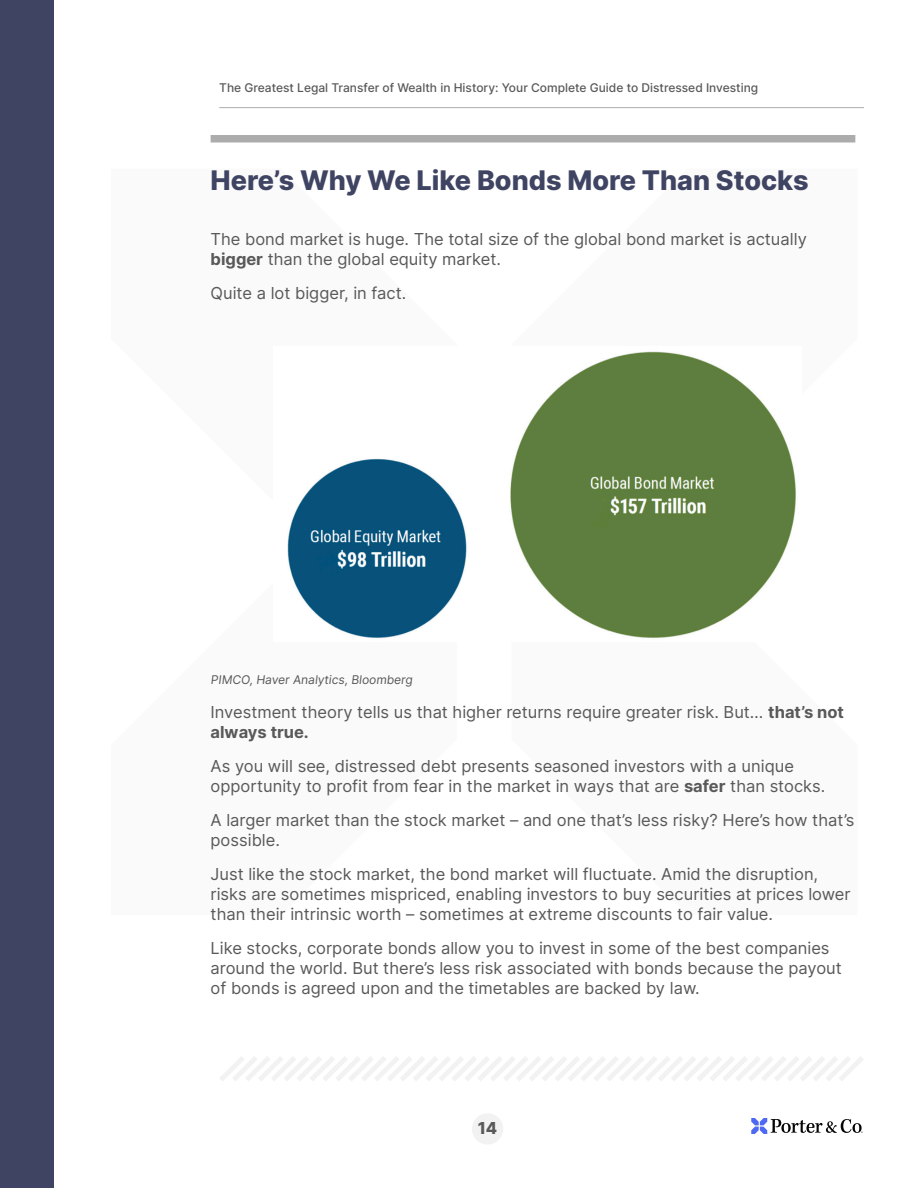
<style>
.page{position:relative;width:918px;height:1188px;background:#fff}
.page>*{position:absolute;margin:0;border:0;box-sizing:border-box;transform-origin:0 0}
.Porter_H1{font:800 27px "Inter";color:#3f4463}
.Porter_Body_Copy{font:16.5px/20.2px "Inter";color:#595959}
.t1{font:800 16.5px "Inter";color:#595959}
.t2{font:500 12px "Inter";color:#595959}
.Porter_Body_Copy-2{font:12px "Inter";color:#595959}
.s1{font-weight:700}
</style>
<div class="page">
<svg style="left:220px;top:1057px;width:643px;height:24px"></svg>
<div style="left:0;top:0;width:54px;height:1188px;background:#3f4463"></div>
<svg style="left:751px;top:1118px;width:111px;height:16px"></svg>
<hr style="left:219px;top:107px;width:645px;height:1px;background:#acacac">
<div style="left:472px;top:1113px;width:31px;height:32px;background:#f2f2f2;border-radius:50%"></div>
<div style="left:211px;top:135px;width:644px;height:8px;background:#acacac"></div>
<img style="left:287px;top:351px;width:509px;height:288px">
<p class="t2" style="left:219px;top:78px;width:541px">The Greatest Legal Transfer of Wealth in History: Your Complete Guide to Distressed Investing</p>
<p class="Porter_H1" style="left:211px;top:160px;width:600px">Here’s Why We Like Bonds More Than Stocks</p>
<p class="Porter_Body_Copy" style="left:211px;top:229px;width:598px">The bond market is huge. The total size of the global bond market is actually <span class="s1">bigger</span> than the global equity market.</p>
<p class="Porter_Body_Copy" style="left:211px;top:283px;width:197px">Quite a lot bigger, in fact.</p>
<p class="Porter_Body_Copy-2" style="left:211px;top:671px;width:206px">PIMCO, Haver Analytics, Bloomberg</p>
<p class="Porter_Body_Copy" style="left:211px;top:701px;width:635px">Investment theory tells us that higher returns require greater risk. But… <span class="s1">that’s not always true.</span></p>
<p class="Porter_Body_Copy" style="left:211px;top:755px;width:616px">As you will see, distressed debt presents seasoned investors with a unique opportunity to profit from fear in the market in ways that are <span class="s1">safer</span> than stocks.</p>
<p class="Porter_Body_Copy" style="left:211px;top:809px;width:645px">A larger market than the stock market – and one that’s less risky? Here’s how that’s possible.</p>
<p class="Porter_Body_Copy" style="left:211px;top:863px;width:642px">Just like the stock market, the bond market will fluctuate. Amid the disruption, risks are sometimes mispriced, enabling investors to buy securities at prices lower than their intrinsic worth – sometimes at extreme discounts to fair value.</p>
<p class="Porter_Body_Copy" style="left:211px;top:937px;width:633px">Like stocks, corporate bonds allow you to invest in some of the best companies around the world. But there’s less risk associated with bonds because the payout of bonds is agreed upon and the timetables are backed by law.</p>
<p class="t1" style="left:478px;top:1116px;width:21px">14</p>
</div>
